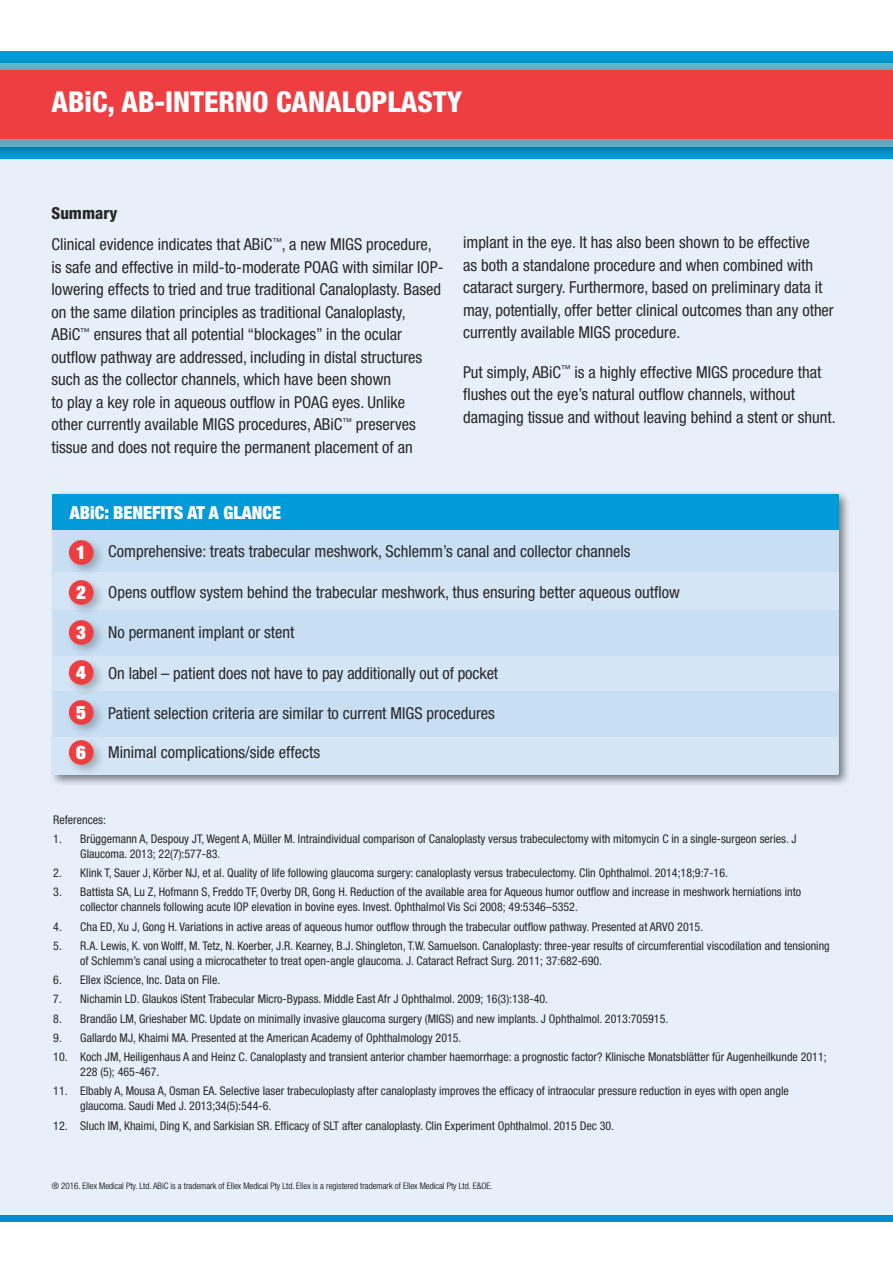
<style>
.page{position:relative;width:893px;height:1263px;background:#fff}
.page>*{position:absolute;margin:0;border:0;box-sizing:border-box;transform-origin:0 0}
.t1{font:800 condensed 28.8px "Helvetica Neue";color:#fff}
.t2{font:900 expanded 18.6px/40px "Helvetica Neue";color:#fff;text-align:justify}
.t3{font:900 condensed 18px "Helvetica Neue";color:#fff}
.t4{font:condensed 16.5px/22.5px "Helvetica Neue";color:#292829}
.t5{font:condensed 12px/15px "Helvetica Neue";color:#292829}
.t6{font:300 condensed 9px "Helvetica Neue";color:#000}
.s1{font-weight:800}
</style>
<div class="page">
<div style="left:0;top:94px;width:893px;height:1121px;background:#e7eff9"></div>
<div style="left:0;top:1215px;width:893px;height:6px;background:#008cd2"></div>
<div style="left:0;top:51px;width:893px;height:108px;background:#009bd8"></div>
<div style="left:0;top:56px;width:893px;height:101px;background:#000;opacity:.3"></div>
<div style="left:0;top:63px;width:893px;height:84px;background:linear-gradient(to right,#65aac5,#65aac5)"></div>
<div style="left:0;top:70px;width:893px;height:69px;background:#ef3e42"></div>
<div style="left:49px;top:490px;width:801px;height:297px;background:#000;opacity:.5"></div>
<div style="left:53px;top:494px;width:785px;height:280px;background:#c7def3"></div>
<div style="left:52px;top:572px;width:786px;height:37px;background:#d4e5f6"></div>
<div style="left:52px;top:656px;width:786px;height:35px;background:#d4e5f6"></div>
<div style="left:53px;top:494px;width:786px;height:36px;background:#009bd8"></div>
<div style="left:65px;top:536px;width:41px;height:41px;background:#000;opacity:.25"></div>
<div style="left:69px;top:540px;width:25px;height:25px;background:#ef3e42;border-radius:50%"></div>
<div style="left:65px;top:576px;width:41px;height:41px;background:#000;opacity:.25"></div>
<div style="left:69px;top:580px;width:25px;height:25px;background:#ef3e42;border-radius:50%"></div>
<div style="left:65px;top:616px;width:41px;height:41px;background:#000;opacity:.25"></div>
<div style="left:69px;top:620px;width:25px;height:25px;background:#ef3e42;border-radius:50%"></div>
<div style="left:65px;top:656px;width:41px;height:41px;background:#000;opacity:.25"></div>
<div style="left:69px;top:660px;width:25px;height:25px;background:#ef3e42;border-radius:50%"></div>
<div style="left:65px;top:696px;width:41px;height:41px;background:#000;opacity:.25"></div>
<div style="left:69px;top:700px;width:25px;height:25px;background:#ef3e42;border-radius:50%"></div>
<div style="left:52px;top:737px;width:786px;height:37px;background:#d4e5f6"></div>
<div style="left:65px;top:736px;width:41px;height:41px;background:#000;opacity:.25"></div>
<div style="left:69px;top:740px;width:25px;height:25px;background:#ef3e42;border-radius:50%"></div>
<h1 class="t1" style="left:52px;top:84px;width:412px">ABiC, AB-INTERNO CANALOPLASTY</h1>
<h3 class="t4" style="left:52px;top:198px;width:382px;line-height:31px"><span class="s1">Summary<br></span>Clinical evidence indicates that ABiC<sup>™</sup>, a new MIGS procedure,</h3>
<p class="t4" style="left:52px;top:256px;width:393px">is safe and effective in mild-to-moderate POAG with similar IOP&shy;lowering effects to tried and true traditional Canaloplasty. Based on the same dilation principles as traditional Canaloplasty, ABiC<sup>™</sup> ensures that all potential “blockages” in the ocular outflow pathway are addressed, including in distal structures such as the collector channels, which have been shown<br>to play a key role in aqueous outflow in POAG eyes. Unlike<br>other currently available MIGS procedures, ABiC<sup>™</sup> preserves tissue and does not require the permanent placement of an</p>
<p class="t4" style="left:463px;top:231px;width:372px">implant in the eye. It has also been shown to be effective<br>as both a standalone procedure and when combined with cataract surgery. Furthermore, based on preliminary data it may, potentially, offer better clinical outcomes than any other currently available MIGS procedure.</p>
<h3 class="t4" style="left:463px;top:361px;width:374px">Put simply, ABiC<sup>™</sup> is a highly effective MIGS procedure that flushes out the eye’s natural outflow channels, without damaging tissue and without leaving behind a stent or shunt.</h3>
<h3 class="t3" style="left:70px;top:501px;width:213px">ABiC: BENEFITS AT A GLANCE</h3>
<h3 class="t4" style="left:108px;top:540px;width:524px">Comprehensive: treats trabecular meshwork, Schlemm’s canal and collector channels</h3>
<h3 class="t4" style="left:108px;top:580px;width:573px">Opens outflow system behind the trabecular meshwork, thus ensuring better aqueous outflow</h3>
<h3 class="t4" style="left:108px;top:621px;width:188px">No permanent implant or stent</h3>
<h3 class="t4" style="left:108px;top:661px;width:392px">On label – patient does not have to pay additionally out of pocket</h3>
<h3 class="t4" style="left:108px;top:702px;width:388px">Patient selection criteria are similar to current MIGS procedures</h3>
<h3 class="t4" style="left:108px;top:740px;width:213px">Minimal complications/side effects</h3>
<h2 class="t2" style="left:76px;top:532px;width:11px">1<br>2<br>3<br>4<br>5</h2>
<h2 class="t2" style="left:76px;top:732px;width:11px">6</h2>
<p class="t5" style="left:53px;top:812px;width:54px">References:</p>
<p class="t5" style="left:80px;top:831px;width:718px;text-indent:-27px">1. Brüggemann A, Despouy JT, Wegent A, Müller M. Intraindividual comparison of Canaloplasty versus trabeculectomy with mitomycin C in a single-surgeon series. J<br>Glaucoma. 2013; 22(7):577-83.</p>
<p class="t5" style="left:53px;top:865px;width:676px">2. Klink T, Sauer J, Körber NJ, et al. Quality of life following glaucoma surgery: canaloplasty versus trabeculectomy. Clin Ophthalmol. 2014;18;9:7-16.</p>
<p class="t5" style="left:80px;top:885px;width:722px;text-indent:-27px">3. Battista SA, Lu Z, Hofmann S, Freddo TF, Overby DR, Gong H. Reduction of the available area for Aqueous humor outflow and increase in meshwork herniations into collector channels following acute IOP elevation in bovine eyes. Invest. Ophthalmol Vis Sci 2008; 49:5346–5352.</p>
<p class="t5" style="left:53px;top:919px;width:651px">4. Cha ED, Xu J, Gong H. Variations in active areas of aqueous humor outflow through the trabecular outflow pathway. Presented at ARVO 2015.</p>
<p class="t5" style="left:80px;top:938px;width:751px;text-indent:-27px">5. R.A. Lewis, K. von Wolff, M. Tetz, N. Koerber, J.R. Kearney, B.J. Shingleton, T.W. Samuelson. Canaloplasty: three-year results of circumferential viscodilation and tensioning of Schlemm’s canal using a microcatheter to treat open-angle glaucoma. J. Cataract Refract Surg. 2011; 37:682-690.</p>
<p class="t5" style="left:53px;top:972px;width:169px">6. Ellex iScience, Inc. Data on File.</p>
<p class="t5" style="left:53px;top:991px;width:496px">7. Nichamin LD. Glaukos iStent Trabecular Micro-Bypass. Middle East Afr J Ophthalmol. 2009; 16(3):138-40.</p>
<p class="t5" style="left:53px;top:1011px;width:617px">8. Brandão LM, Grieshaber MC. Update on minimally invasive glaucoma surgery (MIGS) and new implants. J Ophthalmol. 2013:705915.</p>
<p class="t5" style="left:53px;top:1030px;width:410px">9. Gallardo MJ, Khaimi MA. Presented at the American Academy of Ophthalmology 2015.</p>
<p class="t5" style="left:80px;top:1049px;width:748px;text-indent:-27px">10. Koch JM, Heiligenhaus A and Heinz C. Canaloplasty and transient anterior chamber haemorrhage: a prognostic factor? Klinische Monatsblätter für Augenheilkunde 2011;<br>228 (5); 465-467.</p>
<p class="t5" style="left:80px;top:1083px;width:710px;text-indent:-27px">11. Elbably A, Mousa A, Osman EA. Selective laser trabeculoplasty after canaloplasty improves the efficacy of intraocular pressure reduction in eyes with open angle glaucoma. Saudi Med J. 2013;34(5):544-6.</p>
<p class="t5" style="left:53px;top:1118px;width:562px">12. Sluch IM, Khaimi, Ding K, and Sarkisian SR. Efficacy of SLT after canaloplasty. Clin Experiment Ophthalmol. 2015 Dec 30.</p>
<p class="t6" style="left:52px;top:1180px;width:442px">® 2016. Ellex Medical Pty. Ltd. ABiC is a trademark of Ellex Medical Pty Ltd. Ellex is a registered trademark of Ellex Medical Pty Ltd. E&amp;OE.</p>
</div>
